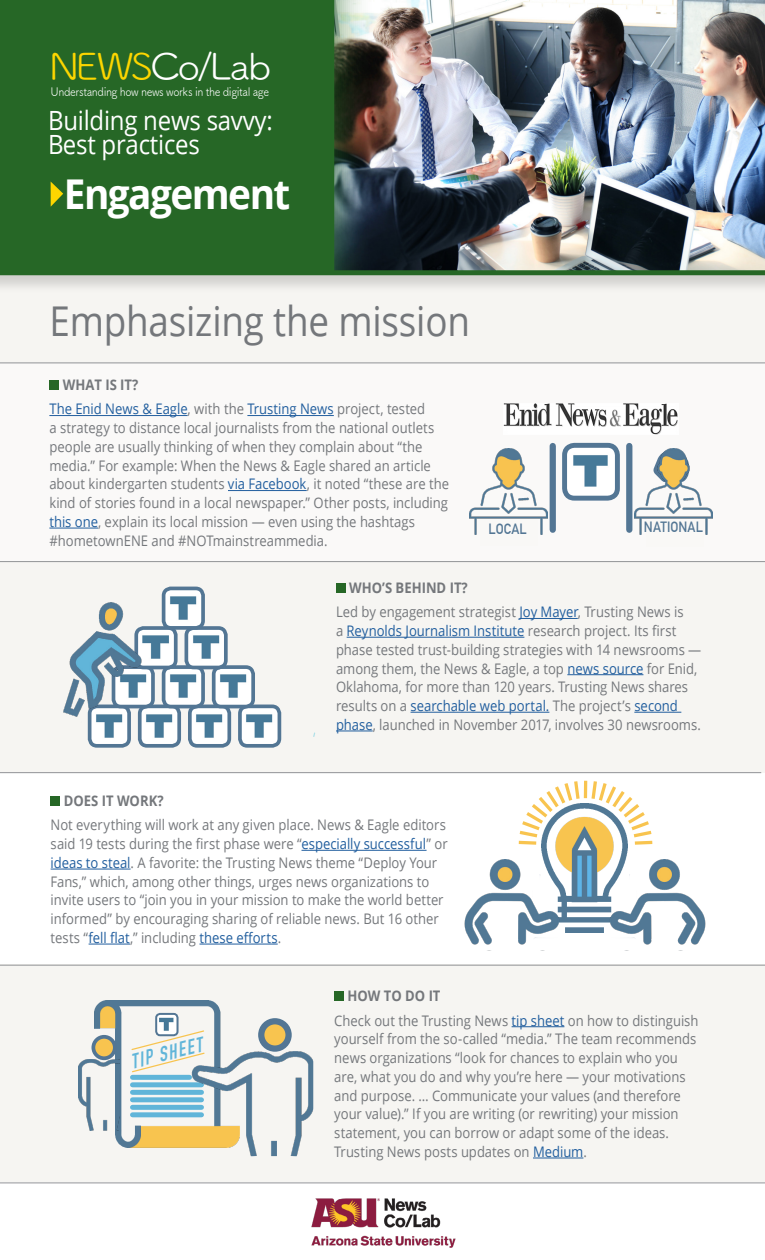
<style>
.page{position:relative;width:765px;height:1260px;background:#fff}
.page>*{position:absolute;margin:0;border:0;box-sizing:border-box;transform-origin:0 0}
.t1{font:41.12px "Open Sans";letter-spacing:-.005em;color:#74777b;scale:.9 1}
.t2{font:700 41.12px "Open Sans";letter-spacing:-.04em;color:#fff;scale:.94 1}
.t3{font:37px "Tsuku A Rd Gothic Regular 90 pv RKSJ H";letter-spacing:-.07em;color:#fff;scale:1.08 1}
.t4{font:26.5px/23.8px "Open Sans";letter-spacing:-.01em;color:#fff;scale:.91 1}
.t5{font:italic 700 20.62px "DIN Condensed";color:#60b5d9;scale:.95 1}
.t6{font:14.62px/18.8px "Open Sans";color:#74777b;scale:.9 1}
.t7{font:14.62px/24.4px "Open Sans";color:#215e9e;scale:.9 1}
.t8{font:700 14.62px "DIN Alternate";letter-spacing:.015em;color:#537694;scale:.9 1}
.t9{font:700 14.62px "Open Sans";color:#74777b;scale:.9 1}
.t10{font:11.88px "Tsuku A Rd Gothic Regular 90 pv RKSJ H";letter-spacing:-.04em;color:#fff;scale:.91 1}
.s1{color:#fdd600}
.s2{font-weight:700;color:#74777b}
.s3{color:#74777b}
.s4{color:#215e9e}
.s5{font-weight:700}
</style>
<div class="page">
<div style="left:0;top:266px;width:765px;height:994px;background:#f6f5f2"></div>
<div style="left:0;top:363px;width:765px;height:199px;background:#faf9f8"></div>
<hr style="left:512px;top:1026px;width:52px;height:1px;background:#215e9e">
<hr style="left:533px;top:1158px;width:50px;height:1px;background:#215e9e">
<div style="left:334px;top:992px;width:10px;height:9px;background:#266726"></div>
<hr style="left:0;top:561px;width:765px;height:1px;background:#919396">
<hr style="left:0;top:363px;width:765px;height:1px;background:#919396">
<div style="left:0;top:774px;width:765px;height:190px;background:#fff"></div>
<hr style="left:0;top:772px;width:761px;height:1px;background:#919396">
<hr style="left:302px;top:850px;width:125px;height:1px;background:#215e9e">
<hr style="left:51px;top:869px;width:80px;height:1px;background:#215e9e">
<hr style="left:89px;top:944px;width:41px;height:1px;background:#215e9e">
<hr style="left:199px;top:944px;width:79px;height:1px;background:#215e9e">
<div style="left:51px;top:796px;width:9px;height:10px;background:#266726"></div>
<hr style="left:519px;top:618px;width:59px;height:1px;background:#215e9e">
<hr style="left:347px;top:637px;width:177px;height:1px;background:#215e9e">
<hr style="left:567px;top:674px;width:76px;height:1px;background:#215e9e">
<hr style="left:411px;top:712px;width:138px;height:1px;background:#215e9e">
<hr style="left:634px;top:712px;width:47px;height:1px;background:#215e9e">
<hr style="left:336px;top:731px;width:37px;height:1px;background:#215e9e">
<div style="left:336px;top:583px;width:10px;height:10px;background:#266726"></div>
<hr style="left:0;top:965px;width:765px;height:1px;background:#919396">
<div style="left:0;top:0;width:765px;height:294px;background:#000;opacity:.15"></div>
<img style="left:0;top:0;width:765px;height:275px">
<div style="left:0;top:0;width:334px;height:272px;background:#266726"></div>
<svg style="left:51px;top:182px;width:12px;height:25px"></svg>
<hr style="left:49px;top:415px;width:139px;height:1px;background:#215e9e">
<hr style="left:247px;top:415px;width:87px;height:1px;background:#215e9e">
<hr style="left:228px;top:490px;width:79px;height:1px;background:#215e9e">
<hr style="left:49px;top:528px;width:49px;height:1px;background:#215e9e">
<div style="left:49px;top:380px;width:10px;height:10px;background:#266726"></div>
<img style="left:503px;top:403px;width:175px;height:32px">
<img style="left:93px;top:735px;width:33px;height:8px">
<div style="left:88px;top:705px;width:43px;height:43px;border:4px solid #537694;border-radius:7px"></div>
<img style="left:143px;top:735px;width:33px;height:8px">
<div style="left:138px;top:705px;width:43px;height:43px;border:4px solid #537694;border-radius:7px"></div>
<img style="left:193px;top:710px;width:33px;height:33px">
<div style="left:188px;top:705px;width:43px;height:43px;border:4px solid #537694;border-radius:7px"></div>
<img style="left:243px;top:706px;width:36px;height:37px">
<div style="left:238px;top:705px;width:43px;height:43px;border:4px solid #537694;border-radius:7px"></div>
<img style="left:177px;top:670px;width:26px;height:37px">
<div style="left:162px;top:665px;width:43px;height:43px;border:4px solid #537694;border-radius:7px"></div>
<img style="left:214px;top:670px;width:39px;height:37px">
<div style="left:212px;top:665px;width:43px;height:43px;border:4px solid #537694;border-radius:7px"></div>
<div style="left:134px;top:626px;width:44px;height:43px;border:4px solid #537694;border-radius:7px"></div>
<img style="left:186px;top:631px;width:37px;height:36px">
<div style="left:185px;top:626px;width:43px;height:43px;border:4px solid #537694;border-radius:7px"></div>
<img style="left:177px;top:592px;width:23px;height:33px">
<div style="left:162px;top:587px;width:43px;height:43px;border:4px solid #537694;border-radius:7px"></div>
<img style="left:64px;top:586px;width:113px;height:149px">
<img style="left:469px;top:449px;width:79px;height:86px">
<div style="left:480px;top:520px;width:58px;height:26px;background:#f9f8f6"></div>
<img style="left:568px;top:449px;width:46px;height:46px">
<div style="left:562px;top:443px;width:58px;height:58px;border:5px solid #537694;border-radius:10px"></div>
<div style="left:550px;top:446px;width:6px;height:84px;background:#537694"></div>
<div style="left:626px;top:446px;width:6px;height:84px;background:#537694"></div>
<img style="left:634px;top:449px;width:79px;height:86px">
<div style="left:646px;top:521px;width:58px;height:26px;background:#f9f8f6"></div>
<img style="left:541px;top:846px;width:87px;height:87px">
<img style="left:464px;top:860px;width:99px;height:91px">
<img style="left:606px;top:860px;width:100px;height:91px">
<svg style="left:518px;top:780px;width:135px;height:66px"></svg>
<img style="left:94px;top:1001px;width:127px;height:146px">
<svg style="left:261px;top:1021px;width:28px;height:28px"></svg>
<div style="left:258px;top:1018px;width:34px;height:34px;border:6px solid #537694;border-radius:50%"></div>
<img style="left:78px;top:1059px;width:42px;height:72px">
<div style="left:93px;top:1037px;width:22px;height:21px;background:#f8c44f;border-radius:50%"></div>
<div style="left:91px;top:1035px;width:26px;height:25px;border:4px solid #537694;border-radius:50%"></div>
<img style="left:158px;top:1016px;width:18px;height:14px">
<div style="left:155px;top:1013px;width:24px;height:23px;border:2px solid #537694;border-radius:4px"></div>
<div style="left:132px;top:1090px;width:70px;height:5px;background:#60b5d9"></div>
<div style="left:132px;top:1097px;width:70px;height:5px;background:#60b5d9"></div>
<div style="left:132px;top:1105px;width:70px;height:5px;background:#60b5d9"></div>
<div style="left:132px;top:1112px;width:70px;height:5px;background:#60b5d9"></div>
<svg style="left:131px;top:1030px;width:90px;height:60px"></svg>
<img style="left:191px;top:1051px;width:122px;height:105px">
<div style="left:0;top:1183px;width:765px;height:77px;background:#fff"></div>
<img style="left:311px;top:1198px;width:145px;height:50px">
<hr style="left:0;top:1183px;width:765px;height:1px;background:#919396">
<h2 class="t3" style="left:49px;top:39px;width:208px"><span class="s1">NEWS</span>Co/Lab</h2>
<p class="t10" style="left:51px;top:83px;width:242px">Understanding how news works in the digital age</p>
<h3 class="t4" style="left:48px;top:108px;width:248px">Building news savvy:<br>Best practices</h3>
<h1 class="t2" style="left:64px;top:165px;width:242px">Engagement</h1>
<h1 class="t1" style="left:49px;top:293px;width:469px">Emphasizing the mission</h1>
<p class="t7" style="left:49px;top:372px;width:419px;text-indent:13px"><span class="s2">WHAT IS IT?<br></span>The Enid News &amp; Eagle<span class="s3">, with the</span> Trusting News <span class="s3">project, tested</span></p>
<p class="t6" style="left:49px;top:418px;width:446px">a strategy to distance local journalists from the national outlets people are usually thinking of when they complain about “the media.” For example: When the News &amp; Eagle shared an article about kindergarten students <span class="s4">via Facebook</span>, it noted “these are the kind of stories found in a local newspaper.” Other posts, including <span class="s4">this one</span>, explain its local mission — even using the hashtags #hometownENE and #NOTmainstreammedia.</p>
<p class="t8" style="left:489px;top:517px;width:44px">LOCAL</p>
<p class="t8" style="left:644px;top:516px;width:67px">NATIONAL</p>
<p class="t6" style="left:336px;top:575px;width:388px;line-height:24.4px;text-indent:13px"><span class="s5">WHO’S BEHIND IT?<br></span>Led by engagement strategist <span class="s4">Joy Mayer</span>, Trusting News is</p>
<p class="t6" style="left:336px;top:621px;width:407px">a <span class="s4">Reynolds Journalism Institute</span> research project. Its first phase tested trust-building strategies with 14 newsrooms — among them, the News &amp; Eagle, a top <span class="s4">news source</span> for Enid, Oklahoma, for more than 120 years. Trusting News shares results on a <span class="s4">searchable web portal.</span> The project’s <span class="s4">second phase</span>, launched in November 2017, involves 30 newsrooms.</p>
<p class="t9" style="left:64px;top:790px;width:112px">DOES IT WORK?</p>
<p class="t6" style="left:51px;top:815px;width:443px">Not everything will work at any given place. News &amp; Eagle editors said 19 tests during the first phase were “<span class="s4">especially successful</span>” or <span class="s4">ideas to steal</span>. A favorite: the Trusting News theme “Deploy Your Fans,” which, among other things, urges news organizations to invite users to “join you in your mission to make the world better informed” by encouraging sharing of reliable news. But 16 other tests “<span class="s4">fell flat</span>,” including <span class="s4">these efforts</span>.</p>
<h3 class="t5" style="left:127px;top:1048px;width:78px;rotate:-14deg">TIP SHEET</h3>
<p class="t6" style="left:334px;top:983px;width:406px;line-height:24.4px;text-indent:13px"><span class="s5">HOW TO DO IT<br></span>Check out the Trusting News <span class="s4">tip sheet</span> on how to distinguish</p>
<p class="t6" style="left:334px;top:1029px;width:404px">yourself from the so-called “media.” The team recommends news organizations “look for chances to explain who you are, what you do and why you’re here — your motivations and purpose. … Communicate your values (and therefore your value).” If you are writing (or rewriting) your mission statement, you can borrow or adapt some of the ideas.<br>Trusting News posts updates on <span class="s4">Medium</span>.</p>
</div>
